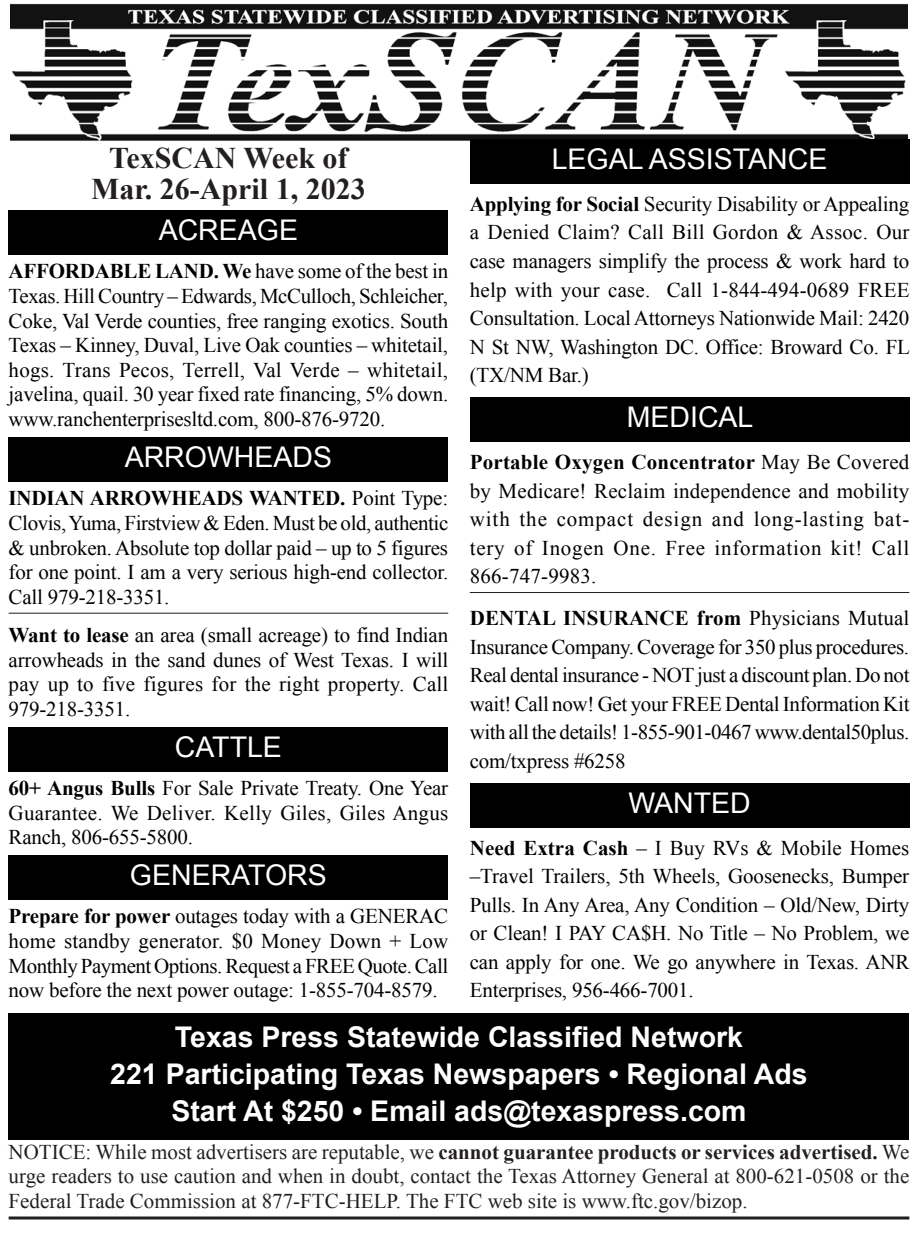
<style>
.page{position:relative;width:918px;height:1236px;background:#fff}
.page>*{position:absolute;margin:0;border:0;box-sizing:border-box;transform-origin:0 0}
.Date_Head{font:700 30px/30.6px "Times New Roman";color:#231f20;text-align:center}
.bottom_shaded{font:700 28.5px "Arial";color:#fff}
.headline{font:28.5px "Arial";color:#fff}
.Classified_body_last{font:21px/28.5px "Times New Roman";letter-spacing:-.01em;color:#000;text-align:justify}
.Classified_body{font:21px/24.6px "Times New Roman";color:#000;text-align:justify}
.t1{font:21px/24.6px "Times New Roman";color:#231f20;text-align:justify}
.s1{font-weight:700}
</style>
<div class="page">
<img style="left:11px;top:3px;width:896px;height:138px">
<div style="left:9px;top:211px;width:439px;height:44px;background:#000"></div>
<div style="left:9px;top:438px;width:439px;height:44px;background:#000"></div>
<hr style="left:9px;top:613px;width:439px;height:1px;background:#231f20">
<div style="left:9px;top:727px;width:439px;height:44px;background:#000"></div>
<div style="left:9px;top:856px;width:439px;height:44px;background:#000"></div>
<div style="left:470px;top:140px;width:439px;height:44px;background:#000"></div>
<div style="left:470px;top:398px;width:439px;height:44px;background:#000"></div>
<hr style="left:470px;top:592px;width:439px;height:1px;background:#231f20">
<div style="left:470px;top:783px;width:439px;height:44px;background:#000"></div>
<div style="left:9px;top:1013px;width:900px;height:54px;background:#000"></div>
<div style="left:9px;top:1050px;width:900px;height:53px;background:#000"></div>
<div style="left:9px;top:1086px;width:900px;height:54px;background:#000"></div>
<hr style="left:9px;top:1216px;width:900px;height:3px;background:#231f20">
<p class="headline" style="left:552px;top:140px;width:277px">LEGAL ASSISTANCE</p>
<p class="Classified_body_last" style="left:470px;top:189px;width:442px"><span class="s1">Applying for Social</span> Security Disability or Appealing a Denied Claim? Call Bill Gordon &amp; Assoc. Our case managers simplify the process &amp; work hard to help with your case. Call 1-844-494-0689 FREE Consultation. Local Attorneys Nationwide Mail: 2420<br>N St NW, Washington DC. Office: Broward Co. FL (TX/NM Bar.)</p>
<p class="headline" style="left:627px;top:398px;width:128px">MEDICAL</p>
<p class="Classified_body" style="left:470px;top:447px;width:441px;line-height:28.5px"><span class="s1">Portable Oxygen Concentrator</span> May Be Covered by Medicare! Reclaim independence and mobility with the compact design and long-lasting bat&shy;tery of Inogen One. Free information kit! Call 866-747-9983.</p>
<p class="Classified_body_last" style="left:470px;top:604px;width:441px"><span class="s1">DENTAL INSURANCE from</span> Physicians Mutual Insurance Company. Coverage for 350 plus procedures.<br>Real dental insurance - NOT just a discount plan. Do not wait! Call now! Get your FREE Dental Information Kit with all the details! 1-855-901-0467 www.dental50plus. com/txpress #6258</p>
<p class="headline" style="left:628px;top:784px;width:124px">WANTED</p>
<p class="Classified_body_last" style="left:470px;top:833px;width:441px"><span class="s1">Need Extra Cash</span> – I Buy RVs &amp; Mobile Homes –Travel Trailers, 5th Wheels, Goosenecks, Bumper Pulls. In Any Area, Any Condition – Old/New, Dirty or Clean! I PAY CA$H. No Title – No Problem, we can apply for one. We go anywhere in Texas. ANR Enterprises, 956-466-7001.</p>
<p class="bottom_shaded" style="left:175px;top:1019px;width:570px">Texas Press Statewide Classified Network</p>
<p class="bottom_shaded" style="left:110px;top:1055px;width:699px">221 Participating Texas Newspapers • Regional Ads</p>
<p class="bottom_shaded" style="left:171px;top:1092px;width:577px">Start At $250 • Email ads@texaspress.com</p>
<p class="t1" style="left:9px;top:1139px;width:902px">NOTICE: While most advertisers are reputable, we <span class="s1">cannot guarantee products or services advertised.</span> We urge readers to use caution and when in doubt, contact the Texas Attorney General at 800-621-0508 or the Federal Trade Commission at 877-FTC-HELP. The FTC web site is www.ftc.gov/bizop.</p>
<p class="Date_Head" style="left:91px;top:142px;width:276px">TexSCAN Week of<br>Mar. 26-April 1, 2023</p>
<p class="headline" style="left:159px;top:211px;width:141px">ACREAGE</p>
<p class="Classified_body_last" style="left:9px;top:259px;width:441px;line-height:24.6px"><span class="s1">AFFORDABLE LAND. We</span> have some of the best in Texas. Hill Country – Edwards, McCulloch, Schleicher, Coke, Val Verde counties, free ranging exotics. South Texas – Kinney, Duval, Live Oak counties – whitetail, hogs. Trans Pecos, Terrell, Val Verde – whitetail, javelina, quail. 30 year fixed rate financing, 5% down. www.ranchenterprisesltd.com, 800-876-9720.</p>
<p class="headline" style="left:125px;top:438px;width:209px">ARROWHEADS</p>
<p class="Classified_body" style="left:9px;top:486px;width:441px"><span class="s1">INDIAN ARROWHEADS WANTED.</span> Point Type:<br>Clovis, Yuma, Firstview &amp; Eden. Must be old, authentic &amp; unbroken. Absolute top dollar paid – up to 5 figures for one point. I am a very serious high-end collector.<br>Call 979-218-3351.</p>
<p class="Classified_body_last" style="left:9px;top:622px;width:441px;line-height:24.6px"><span class="s1">Want to lease</span> an area (small acreage) to find Indian arrowheads in the sand dunes of West Texas. I will pay up to five figures for the right property. Call 979-218-3351.</p>
<p class="headline" style="left:175px;top:728px;width:109px">CATTLE</p>
<p class="Classified_body_last" style="left:9px;top:775px;width:441px;line-height:24.6px"><span class="s1">60+ Angus Bulls</span> For Sale Private Treaty. One Year Guarantee. We Deliver. Kelly Giles, Giles Angus Ranch, 806-655-5800.</p>
<p class="headline" style="left:130px;top:857px;width:198px">GENERATORS</p>
<p class="Classified_body_last" style="left:9px;top:904px;width:441px;line-height:24.6px"><span class="s1">Prepare for power</span> outages today with a GENERAC home standby generator. $0 Money Down + Low Monthly Payment Options. Request a FREE Quote. Call now before the next power outage: 1-855-704-8579.</p>
</div>
